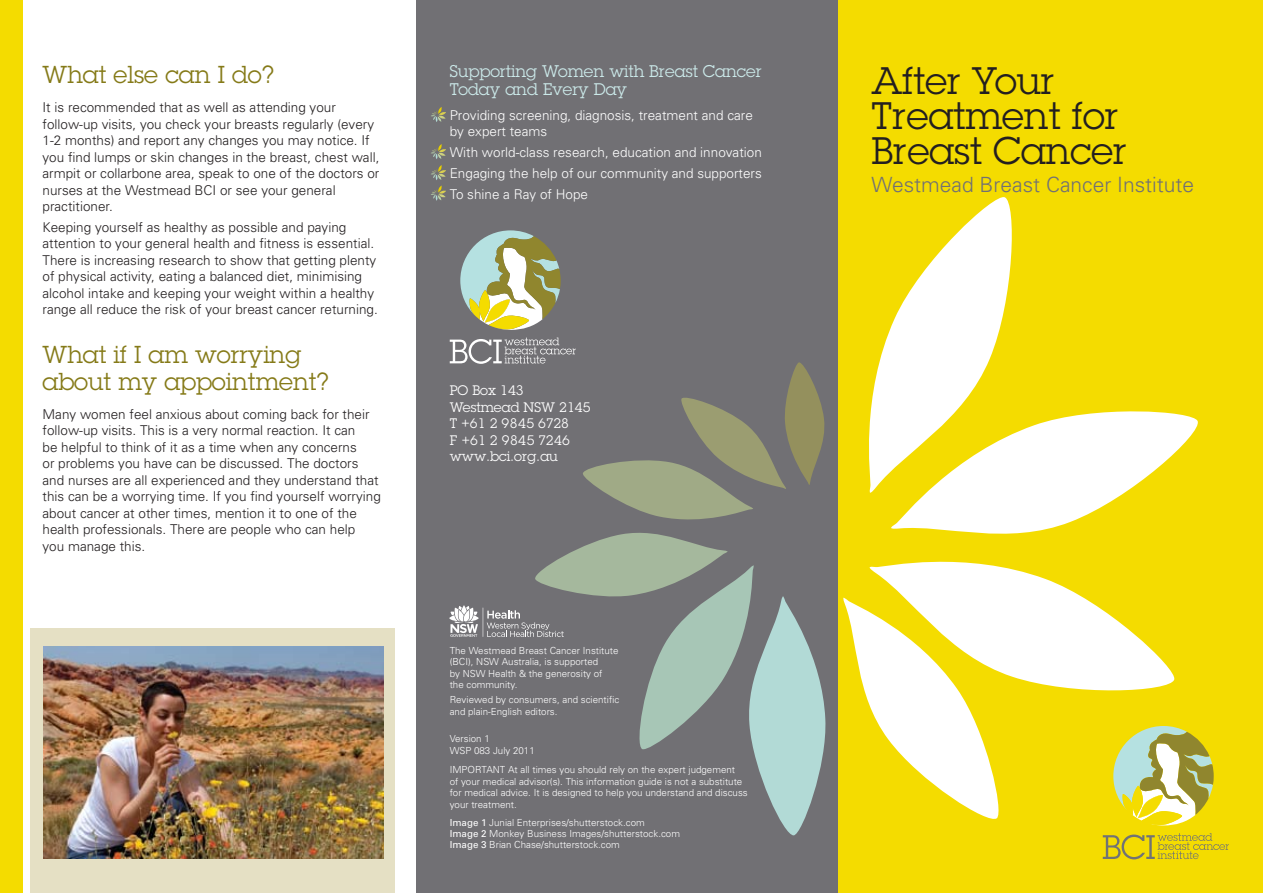
<style>
.page{position:relative;width:1263px;height:893px;background:#fff}
.page>*{position:absolute;margin:0;border:0;box-sizing:border-box;transform-origin:0 0}
.t1{font:37.5px/35.2px "Lubalin Graph";color:#231f20}
.t2{font:24px/27px "Lubalin Graph";color:#857a18}
.t3{font:300 21px "Univers";color:#717074}
.t4{font:16.5px/18px "Lubalin Graph";color:#cbe9e9}
.t5{font:300 13.5px/16.5px "Univers";color:#231f20}
.t6{font:300 13.5px/20.7px "Univers";color:#fff}
.t7{font:13.5px/16.5px "Lubalin Graph";color:#fff}
.t8{font:300 9.75px/11.2px "Univers";color:#fff}
.s1{font-weight:400}
</style>
<div class="page">
<div style="left:838px;top:0;width:425px;height:893px;background:#f4dc00"></div>
<svg style="left:843px;top:597px;width:156px;height:222px"></svg>
<svg style="left:863px;top:561px;width:312px;height:136px;fill:#fff"></svg>
<svg style="left:891px;top:411px;width:307px;height:123px"></svg>
<svg style="left:869px;top:197px;width:148px;height:302px;fill:#fff"></svg>
<svg style="left:1113px;top:726px;width:101px;height:99px"></svg>
<svg style="left:1103px;top:833px;width:126px;height:26px"></svg>
<div style="left:0;top:0;width:22px;height:893px;background:#f4dc00"></div>
<div style="left:417px;top:0;width:421px;height:893px;background:#717074"></div>
<svg style="left:460px;top:230px;width:101px;height:100px"></svg>
<svg style="left:431px;top:107px;width:15px;height:15px"></svg>
<svg style="left:431px;top:144px;width:15px;height:15px"></svg>
<svg style="left:431px;top:165px;width:15px;height:15px"></svg>
<svg style="left:431px;top:186px;width:15px;height:15px"></svg>
<svg style="left:449px;top:338px;width:377px;height:497px"></svg>
<div style="left:30px;top:629px;width:365px;height:264px;background:#e5e0c4"></div>
<img style="left:43px;top:647px;width:341px;height:212px">
<h2 class="t2" style="left:43px;top:61px;width:233px">What else can I do?</h2>
<p class="t5" style="left:43px;top:99px;width:338px">It is recommended that as well as attending your follow-up visits, you check your breasts regularly (every 1-2 months) and report any changes you may notice. If you find lumps or skin changes in the breast, chest wall, armpit or collarbone area, speak to one of the doctors or nurses at the Westmead BCI or see your general practitioner.</p>
<p class="t5" style="left:43px;top:218px;width:337px">Keeping yourself as healthy as possible and paying attention to your general health and fitness is essential.<br>There is increasing research to show that getting plenty of physical activity, eating a balanced diet, minimising alcohol intake and keeping your weight within a healthy range all reduce the risk of your breast cancer returning.</p>
<h2 class="t2" style="left:43px;top:340px;width:288px">What if I am worrying about my appointment?</h2>
<p class="t5" style="left:43px;top:405px;width:340px">Many women feel anxious about coming back for their follow-up visits. This is a very normal reaction. It can<br>be helpful to think of it as a time when any concerns<br>or problems you have can be discussed. The doctors and nurses are all experienced and they understand that this can be a worrying time. If you find yourself worrying about cancer at other times, mention it to one of the health professionals. There are people who can help<br>you manage this.</p>
<p class="t4" style="left:450px;top:62px;width:313px">Supporting Women with Breast Cancer<br>Today and Every Day</p>
<p class="t6" style="left:450px;top:107px;width:305px;line-height:16.5px">Providing screening, diagnosis, treatment and care by expert teams</p>
<p class="t6" style="left:450px;top:142px;width:314px;text-align:justify">With world-class research, education and innovation Engaging the help of our community and supporters To shine a Ray of Hope</p>
<p class="t7" style="left:450px;top:382px;width:142px">PO Box 143<br>Westmead NSW 2145<br>T +61 2 9845 6728<br>F +61 2 9845 7246 www.bci.org.au</p>
<p class="t8" style="left:450px;top:645px;width:170px">The Westmead Breast Cancer Institute (BCI), NSW Australia, is supported<br>by NSW Health &amp; the generosity of the community.</p>
<p class="t8" style="left:450px;top:694px;width:171px">Reviewed by consumers, and scientific and plain-English editors.</p>
<p class="t8" style="left:450px;top:732px;width:87px;line-height:11.7px">Version 1<br>WSP 083 July 2011</p>
<p class="t8" style="left:450px;top:764px;width:300px">IMPORTANT At all times you should rely on the expert judgement<br>of your medical advisor(s). This information guide is not a substitute for medical advice. It is designed to help you understand and discuss your treatment.</p>
<p class="t8" style="left:450px;top:816px;width:232px"><span class="s1">Image 1</span> Junial Enterprises/shutterstock.com<br><span class="s1">Image 2</span> Monkey Business Images/shutterstock.com<br><span class="s1">Image 3</span> Brian Chase/shutterstock.com</p>
<h1 class="t1" style="left:871px;top:62px;width:257px">After Your<br>Treatment for<br>Breast Cancer</h1>
<h3 class="t3" style="left:871px;top:172px;width:324px">Westmead Breast Cancer Institute</h3>
</div>
